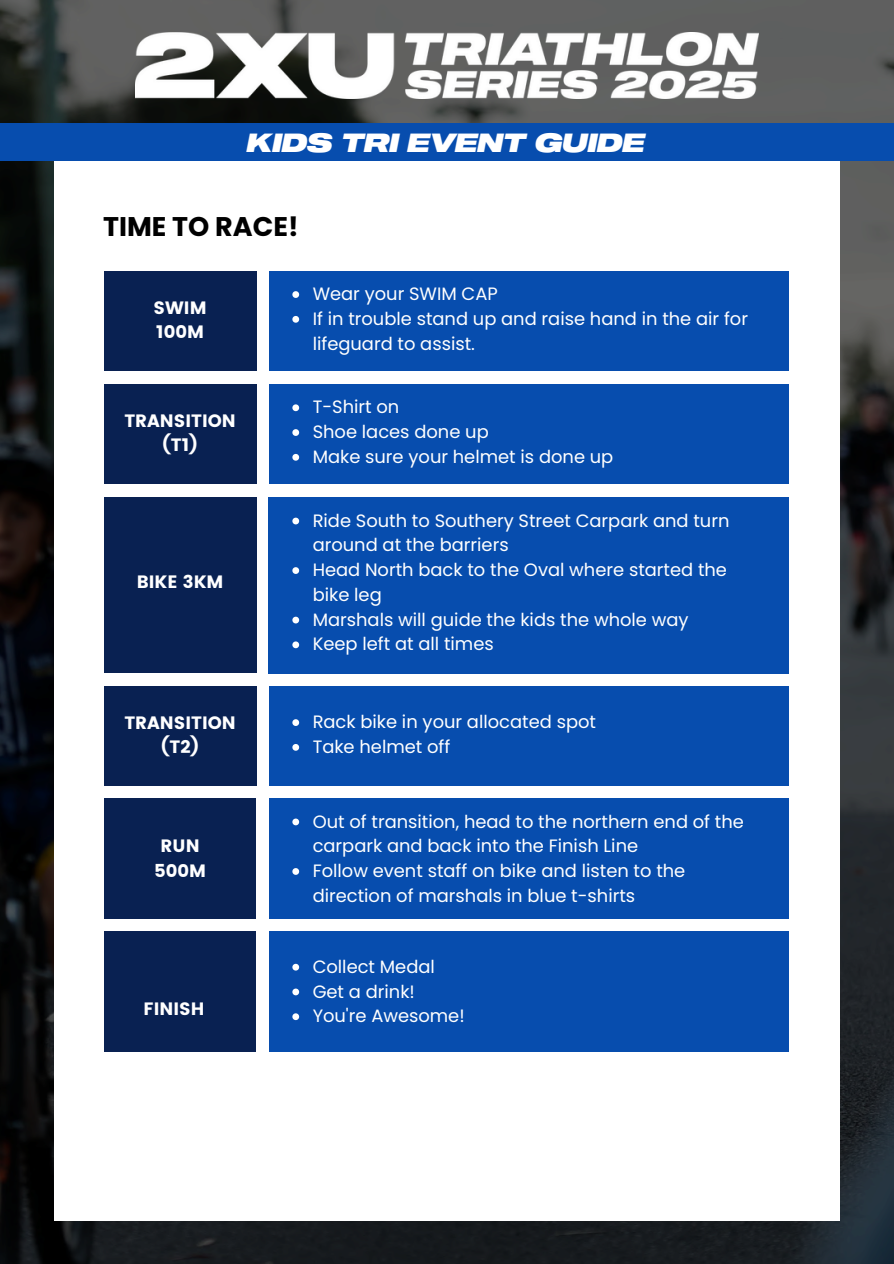
<style>
.page{position:relative;width:894px;height:1264px;background:#fff}
.page>*{position:absolute;margin:0;border:0;box-sizing:border-box;transform-origin:0 0}
.t1{font:700 27px "Poppins";color:#000}
.t2{font:25.8px "Sequel 100 Wide 96";color:#fff}
.t3{font:17.85px/24.8px "Poppins";color:#fff}
.t4{font:17.85px/24.2px "Poppins";color:#fff;text-align:center}
</style>
<div class="page">
<img style="left:0;top:0;width:893px;height:1263px">
<div style="left:54px;top:128px;width:785px;height:1092px;background:#fff"></div>
<div style="left:0;top:123px;width:893px;height:38px;background:#074dae"></div>
<div style="left:104px;top:271px;width:152px;height:99px;background:#092152"></div>
<div style="left:268px;top:271px;width:520px;height:99px;background:#074dae"></div>
<svg style="left:292px;top:291px;width:7px;height:7px"></svg>
<svg style="left:292px;top:316px;width:7px;height:7px"></svg>
<div style="left:104px;top:384px;width:152px;height:99px;background:#092152"></div>
<div style="left:268px;top:384px;width:520px;height:99px;background:#074dae"></div>
<svg style="left:292px;top:404px;width:7px;height:7px"></svg>
<svg style="left:292px;top:429px;width:7px;height:7px"></svg>
<svg style="left:292px;top:454px;width:7px;height:6px"></svg>
<div style="left:104px;top:497px;width:152px;height:176px;background:#092152"></div>
<div style="left:268px;top:497px;width:520px;height:176px;background:#074dae"></div>
<svg style="left:292px;top:517px;width:7px;height:7px"></svg>
<svg style="left:292px;top:567px;width:7px;height:7px"></svg>
<svg style="left:292px;top:616px;width:7px;height:7px"></svg>
<svg style="left:292px;top:641px;width:7px;height:7px"></svg>
<div style="left:104px;top:685px;width:152px;height:100px;background:#092152"></div>
<div style="left:268px;top:685px;width:520px;height:100px;background:#074dae"></div>
<svg style="left:292px;top:719px;width:7px;height:7px"></svg>
<svg style="left:292px;top:744px;width:7px;height:6px"></svg>
<div style="left:104px;top:797px;width:152px;height:121px;background:#092152"></div>
<div style="left:268px;top:797px;width:520px;height:121px;background:#074dae"></div>
<svg style="left:292px;top:818px;width:7px;height:7px"></svg>
<svg style="left:292px;top:868px;width:7px;height:6px"></svg>
<div style="left:104px;top:931px;width:152px;height:121px;background:#092152"></div>
<div style="left:268px;top:931px;width:520px;height:121px;background:#074dae"></div>
<svg style="left:292px;top:963px;width:7px;height:7px"></svg>
<svg style="left:292px;top:988px;width:7px;height:7px"></svg>
<svg style="left:292px;top:1013px;width:7px;height:7px"></svg>
<img style="left:135px;top:32px;width:623px;height:67px">
<p class="t2" style="left:247px;top:127px;width:399px">KIDS TRI EVENT GUIDE</p>
<p class="t1" style="left:103px;top:207px;width:197px">TIME TO RACE!</p>
<h2 class="t4" style="left:154px;top:296px;width:54px;text-align:left">SWIM<br>100M</h2>
<p class="t4" style="left:124px;top:409px;width:113px">TRANSITION (T1)</p>
<p class="t4" style="left:137px;top:570px;width:88px">BIKE 3KM</p>
<h1 class="t3" style="left:312px;top:281px;width:186px">Wear your SWIM CAP</h1>
<h3 class="t3" style="left:312px;top:306px;width:437px">If in trouble stand up and raise hand in the air for lifeguard to assist.</h3>
<p class="t3" style="left:312px;top:395px;width:88px">T-Shirt on</p>
<h3 class="t3" style="left:312px;top:419px;width:177px">Shoe laces done up</h3>
<p class="t3" style="left:312px;top:444px;width:302px">Make sure your helmet is done up</p>
<p class="t3" style="left:312px;top:508px;width:418px">Ride South to Southery Street Carpark and turn around at the barriers</p>
<h3 class="t3" style="left:312px;top:557px;width:416px">Head North back to the Oval where started the bike leg</h3>
<p class="t3" style="left:312px;top:607px;width:377px">Marshals will guide the kids the whole way</p>
<p class="t3" style="left:312px;top:632px;width:182px">Keep left at all times</p>
<p class="t4" style="left:124px;top:710px;width:113px">TRANSITION (T2)</p>
<p class="t3" style="left:312px;top:709px;width:285px">Rack bike in your allocated spot</p>
<h3 class="t3" style="left:312px;top:734px;width:139px">Take helmet off</h3>
<p class="t4" style="left:154px;top:834px;width:53px">RUN<br>500M</p>
<p class="t4" style="left:144px;top:996px;width:62px">FINISH</p>
<p class="t3" style="left:312px;top:809px;width:432px">Out of transition, head to the northern end of the carpark and back into the Finish Line</p>
<h3 class="t3" style="left:312px;top:858px;width:374px">Follow event staff on bike and listen to the direction of marshals in blue t-shirts</h3>
<p class="t3" style="left:312px;top:954px;width:124px">Collect Medal</p>
<h3 class="t3" style="left:312px;top:978px;width:104px">Get a drink!</h3>
<p class="t3" style="left:312px;top:1003px;width:153px">You're Awesome!</p>
</div>
